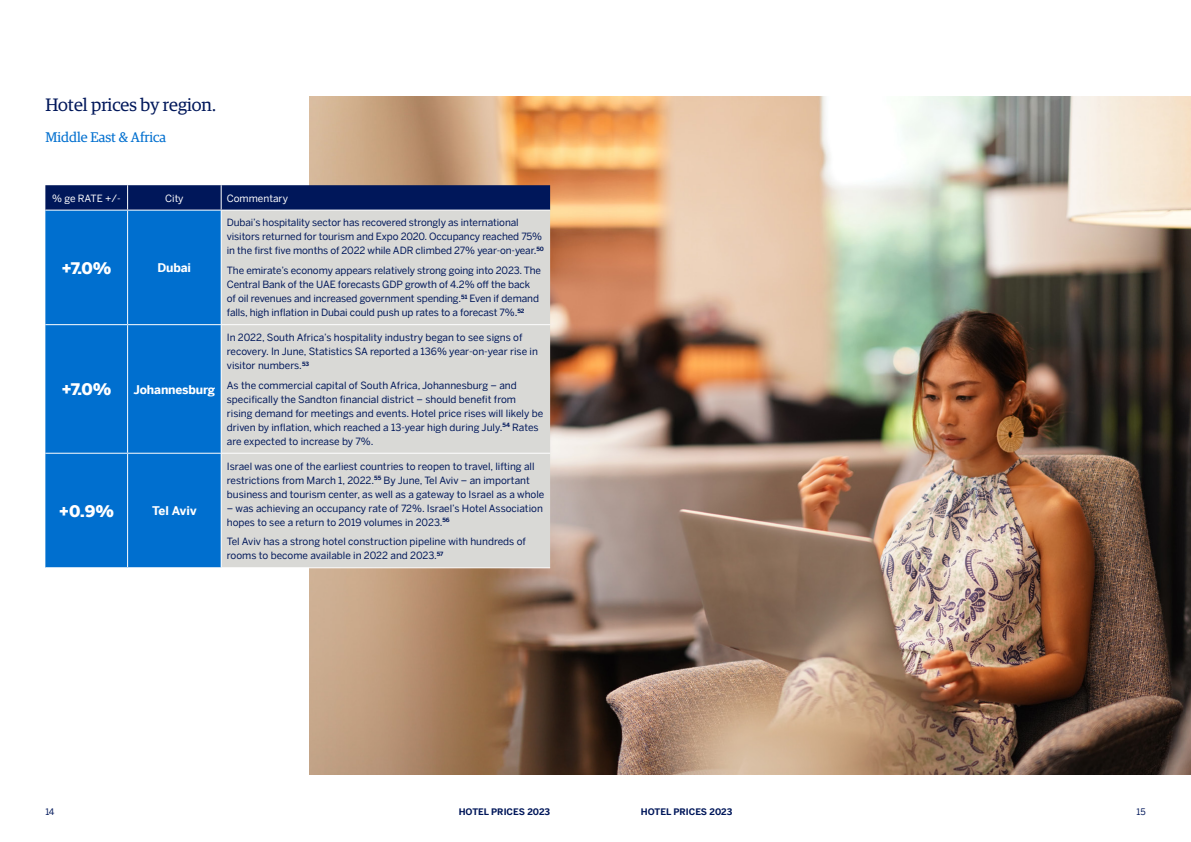
<style>
.page{position:relative;width:1191px;height:842px;background:#fff}
.page>*{position:absolute;margin:0;border:0;box-sizing:border-box;transform-origin:0 0}
.t1{font:18px "Guardian Egyp";color:#00175a}
.t2{font:900 16px "Benton Sans";color:#fff}
.t3{font:14px "Guardian Egyp";color:#006fcf}
.t4{font:700 12px "Benton Sans";letter-spacing:-.01em;color:#fff}
.t5{font:10px/14px "Benton Sans";letter-spacing:-.01em;color:#00175a}
.t6{font:10px "Benton Sans";color:#fff}
.t7{font:700 9px "Benton Sans";color:#00175a}
.t8{font:9px "Benton Sans";color:#00175a}
</style>
<div class="page">
<img style="left:309px;top:96px;width:882px;height:678px">
<div style="left:45px;top:211px;width:176px;height:356px;background:#006fcf"></div>
<div style="left:222px;top:211px;width:328px;height:356px;background:#d9d9d6"></div>
<hr style="left:127px;top:211px;width:1px;height:113px;background:#fff">
<hr style="left:45px;top:324px;width:83px;height:1px;background:#fff">
<hr style="left:128px;top:324px;width:93px;height:1px;background:#fff">
<hr style="left:127px;top:325px;width:1px;height:128px;background:#fff">
<hr style="left:221px;top:324px;width:329px;height:1px;background:#fff">
<hr style="left:45px;top:453px;width:83px;height:1px;background:#fff">
<hr style="left:128px;top:453px;width:93px;height:1px;background:#fff">
<hr style="left:127px;top:454px;width:1px;height:113px;background:#fff">
<hr style="left:221px;top:453px;width:329px;height:1px;background:#fff">
<hr style="left:221px;top:567px;width:329px;height:1px;background:#fff">
<svg style="left:45px;top:185px;width:505px;height:25px;background:#071d5e"></svg>
<hr style="left:221px;top:210px;width:329px;height:1px;background:#fff">
<h1 class="t1" style="left:45px;top:92px;width:172px">Hotel prices by region.</h1>
<h3 class="t3" style="left:45px;top:127px;width:122px">Middle East &amp; Africa</h3>
<p class="t6" style="left:52px;top:191px;width:70px">% ge RATE +/-</p>
<p class="t6" style="left:165px;top:191px;width:20px">City</p>
<p class="t6" style="left:227px;top:191px;width:63px">Commentary</p>
<h2 class="t2" style="left:61px;top:256px;width:52px">+7.0%</h2>
<p class="t4" style="left:158px;top:259px;width:35px">Dubai</p>
<h2 class="t2" style="left:61px;top:377px;width:52px">+7.0%</h2>
<p class="t4" style="left:133px;top:380px;width:83px">Johannesburg</p>
<h2 class="t2" style="left:59px;top:499px;width:57px">+0.9%</h2>
<p class="t4" style="left:152px;top:502px;width:46px">Tel Aviv</p>
<p class="t5" style="left:227px;top:215px;width:319px">Dubai’s hospitality sector has recovered strongly as international visitors returned for tourism and Expo 2020. Occupancy reached 75% in the first five months of 2022 while ADR climbed 27% year-on-year.<sup>50</sup></p>
<p class="t5" style="left:227px;top:263px;width:316px">The emirate’s economy appears relatively strong going into 2023. The Central Bank of the UAE forecasts GDP growth of 4.2% off the back of oil revenues and increased government spending.<sup>51</sup> Even if demand falls, high inflation in Dubai could push up rates to a forecast 7%.<sup>52</sup></p>
<p class="t5" style="left:227px;top:330px;width:312px">In 2022, South Africa’s hospitality industry began to see signs of recovery. In June, Statistics SA reported a 136% year-on-year rise in visitor numbers.<sup>53</sup></p>
<p class="t5" style="left:227px;top:378px;width:318px">As the commercial capital of South Africa, Johannesburg – and specifically the Sandton financial district – should benefit from rising demand for meetings and events. Hotel price rises will likely be driven by inflation, which reached a 13-year high during July.<sup>54</sup> Rates are expected to increase by 7%.</p>
<p class="t5" style="left:227px;top:458px;width:319px">Israel was one of the earliest countries to reopen to travel, lifting all restrictions from March 1, 2022.<sup>55</sup> By June, Tel Aviv – an important business and tourism center, as well as a gateway to Israel as a whole</p>
<p class="t5" style="left:227px;top:500px;width:317px">– was achieving an occupancy rate of 72%. Israel’s Hotel Association hopes to see a return to 2019 volumes in 2023.<sup>56</sup></p>
<p class="t5" style="left:227px;top:534px;width:300px">Tel Aviv has a strong hotel construction pipeline with hundreds of rooms to become available in 2022 and 2023.<sup>57</sup></p>
<p class="t8" style="left:45px;top:805px;width:11px">14</p>
<p class="t7" style="left:459px;top:805px;width:93px">HOTEL PRICES 2023</p>
<p class="t7" style="left:641px;top:805px;width:93px">HOTEL PRICES 2023</p>
<p class="t8" style="left:1136px;top:805px;width:11px">15</p>
</div>
